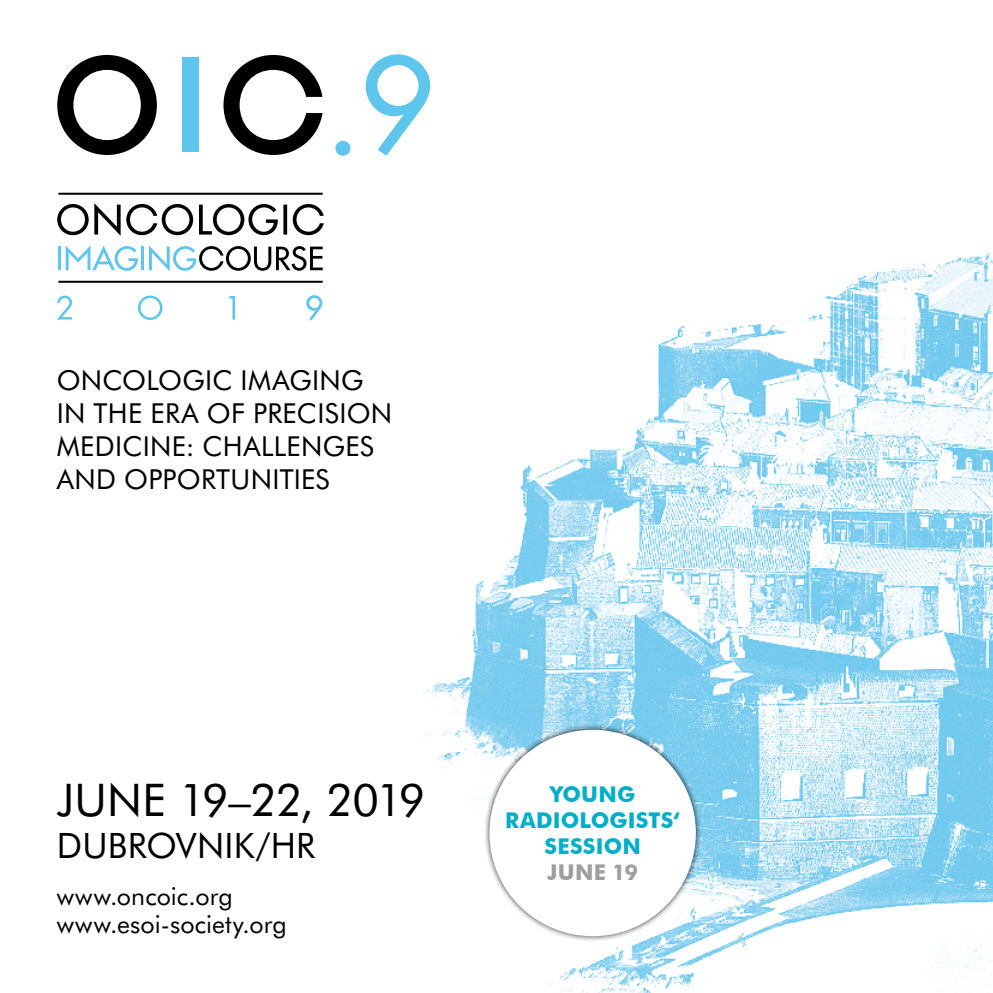
<style>
.page{position:relative;width:993px;height:993px;background:#fff}
.page>*{position:absolute;margin:0;border:0;box-sizing:border-box;transform-origin:0 0}
.t1{font:45px "Futura BT";letter-spacing:-.02em;color:#000}
.t2{font:35px "Futura BT";letter-spacing:.005em;color:#000}
.t3{font:27.5px/33px "Futura BT";letter-spacing:.01em;color:#000}
.t4{font:25px/27.5px "Futura BT";letter-spacing:.005em;color:#000}
.t5{font:700 21.75px/26px "Futura BT";letter-spacing:.005em;color:#00aec7;text-align:center}
.t6{font:700 21.75px "Futura BT";letter-spacing:.015em;color:#9c9e9f}
</style>
<div class="page">
<img style="left:423px;top:253px;width:569px;height:739px">
<svg style="left:57px;top:55px;width:100px;height:100px"></svg>
<div style="left:182px;top:58px;width:16px;height:94px;background:#5ec5ed"></div>
<svg style="left:223px;top:55px;width:99px;height:100px"></svg>
<hr style="left:58px;top:193px;width:264px;height:2px;background:#000">
<hr style="left:58px;top:281px;width:264px;height:2px;background:#000">
<hr style="left:58px;top:246px;width:3px;height:24px;background:#5ec5ed">
<svg style="left:66px;top:245px;width:72px;height:26px"></svg>
<hr style="left:141px;top:246px;width:3px;height:24px;background:#5ec5ed">
<svg style="left:57px;top:295px;width:15px;height:24px"></svg>
<svg style="left:228px;top:296px;width:7px;height:23px"></svg>
<svg style="left:138px;top:295px;width:24px;height:25px"></svg>
<svg style="left:283px;top:204px;width:4px;height:30px"></svg>
<svg style="left:199px;top:204px;width:79px;height:31px"></svg>
<svg style="left:293px;top:204px;width:30px;height:31px"></svg>
<svg style="left:57px;top:203px;width:136px;height:33px"></svg>
<svg style="left:149px;top:245px;width:173px;height:26px"></svg>
<svg style="left:306px;top:295px;width:16px;height:25px"></svg>
<svg style="left:365px;top:54px;width:65px;height:102px"></svg>
<div style="left:335px;top:141px;width:15px;height:15px;background:#5ec5ed;border-radius:50%"></div>
<div style="left:484px;top:724px;width:217px;height:217px;background:#000;opacity:.75"></div>
<div style="left:489px;top:729px;width:206px;height:206px;background:#fff;border-radius:50%"></div>
<p class="t3" style="left:57px;top:363px;width:337px">ONCOLOGIC IMAGING<br>IN THE ERA OF PRECISION<br>MEDICINE: CHALLENGES<br>AND OPPORTUNITIES</p>
<h1 class="t1" style="left:57px;top:772px;width:370px">JUNE 19–22, 2019</h1>
<p class="t2" style="left:57px;top:824px;width:260px">DUBROVNIK/HR</p>
<p class="t4" style="left:57px;top:882px;width:231px">www.oncoic.org www.esoi-society.org</p>
<p class="t5" style="left:505px;top:781px;width:176px">YOUNG<br>RADIOLOGISTS‘<br>SESSION</p>
<p class="t6" style="left:547px;top:859px;width:92px">JUNE 19</p>
</div>
